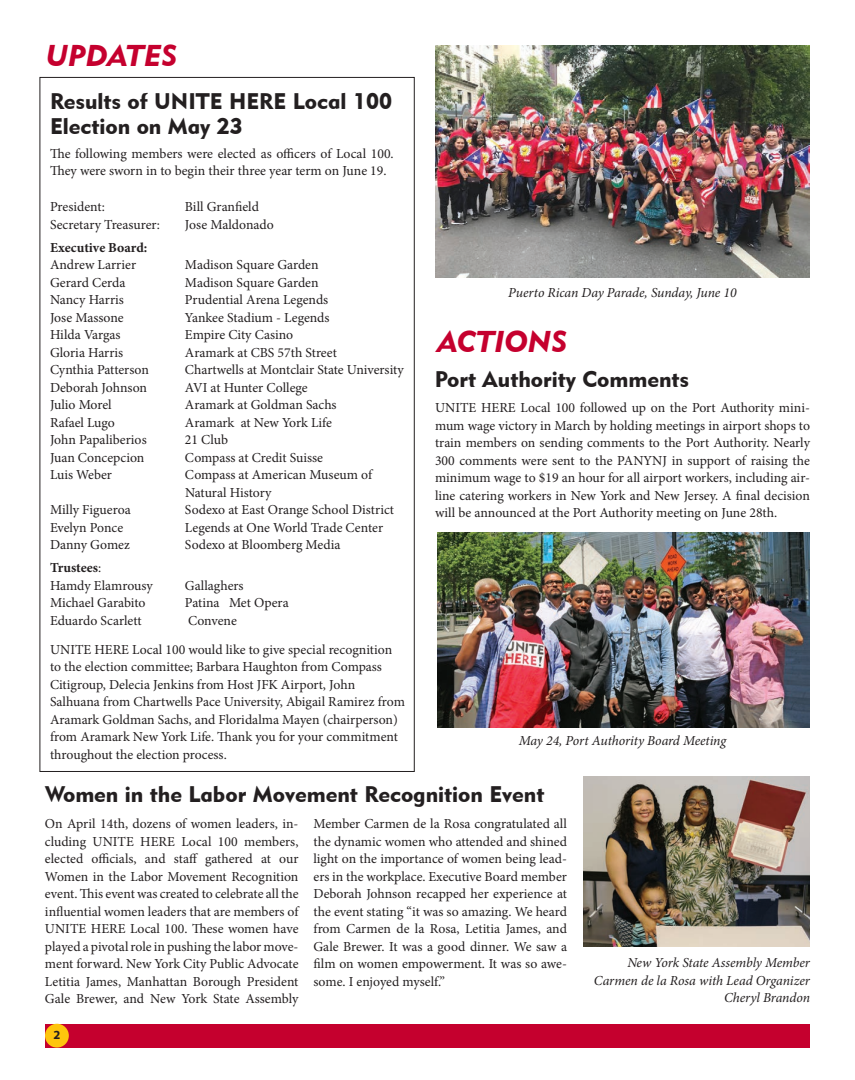
<style>
.page{position:relative;width:855px;height:1080px;background:#fff}
.page>*{position:absolute;margin:0;border:0;box-sizing:border-box;transform-origin:0 0}
.Article_Head_18_pt{font:30px "Geometric 415 BT Black Italic A";color:#c5002e}
.Article_Head_18_pt-2{font:22.5px/25px "Geometric 415 BT Black A";color:#231f20}
.Article_First_Paragr{font:13.75px/17.5px "Minion Pro";color:#231f20}
.Article_First_Paragr-2{font:italic 13.75px/17.5px "Minion Pro";letter-spacing:-.005em;color:#231f20;text-align:right}
.Article_First_Paragr-3{font:700 13.75px "Minion Pro";color:#231f20}
.t1{font:700 12.5px "Myriad Pro";color:#231f20}
.s1{font-weight:400}
</style>
<div class="page">
<div style="left:45px;top:1024px;width:765px;height:24px;background:#c5002e"></div>
<div style="left:45px;top:1024px;width:24px;height:24px;background:#fec50d;border-radius:50%"></div>
<img style="left:435px;top:45px;width:375px;height:233px">
<img style="left:437px;top:533px;width:373px;height:195px">
<img style="left:583px;top:777px;width:227px;height:170px">
<p class="Article_Head_18_pt" style="left:46px;top:37px;width:133px">UPDATES</p>
<p class="Article_Head_18_pt-2" style="left:50px;top:88px;width:344px">Results of UNITE HERE Local 100<br>Election on May 23</p>
<p class="Article_First_Paragr" style="left:50px;top:144px;width:345px">The following members were elected as officers of Local 100.<br>They were sworn in to begin their three year term on June 19.</p>
<p class="Article_First_Paragr" style="left:50px;top:198px;width:56px">President:</p>
<p class="Article_First_Paragr" style="left:185px;top:198px;width:76px">Bill Granfield</p>
<p class="Article_First_Paragr" style="left:50px;top:216px;width:112px">Secretary Treasurer:</p>
<p class="Article_First_Paragr" style="left:185px;top:216px;width:90px">Jose Maldonado</p>
<p class="Article_First_Paragr-3" style="left:50px;top:238px;width:99px">Executive Board:</p>
<p class="Article_First_Paragr" style="left:50px;top:256px;width:88px">Andrew Larrier</p>
<p class="Article_First_Paragr" style="left:185px;top:256px;width:135px">Madison Square Garden</p>
<p class="Article_First_Paragr" style="left:50px;top:274px;width:77px">Gerard Cerda</p>
<p class="Article_First_Paragr" style="left:185px;top:274px;width:135px">Madison Square Garden</p>
<p class="Article_First_Paragr" style="left:50px;top:291px;width:75px">Nancy Harris</p>
<p class="Article_First_Paragr" style="left:185px;top:291px;width:145px">Prudential Arena Legends</p>
<p class="Article_First_Paragr" style="left:50px;top:309px;width:75px">Jose Massone</p>
<p class="Article_First_Paragr" style="left:185px;top:309px;width:146px">Yankee Stadium - Legends</p>
<p class="Article_First_Paragr" style="left:50px;top:326px;width:72px">Hilda Vargas</p>
<p class="Article_First_Paragr" style="left:185px;top:326px;width:110px">Empire City Casino</p>
<p class="Article_First_Paragr" style="left:50px;top:344px;width:75px">Gloria Harris</p>
<p class="Article_First_Paragr" style="left:185px;top:344px;width:153px">Aramark at CBS 57th Street</p>
<p class="Article_First_Paragr" style="left:50px;top:361px;width:100px">Cynthia Patterson</p>
<p class="Article_First_Paragr" style="left:185px;top:361px;width:220px">Chartwells at Montclair State University</p>
<p class="Article_First_Paragr" style="left:50px;top:379px;width:99px">Deborah Johnson</p>
<p class="Article_First_Paragr" style="left:185px;top:379px;width:124px">AVI at Hunter College</p>
<p class="Article_First_Paragr" style="left:50px;top:396px;width:63px">Julio Morel</p>
<p class="Article_First_Paragr" style="left:185px;top:396px;width:153px">Aramark at Goldman Sachs</p>
<p class="Article_First_Paragr" style="left:50px;top:414px;width:66px">Rafael Lugo</p>
<p class="Article_First_Paragr" style="left:185px;top:414px;width:148px">Aramark at New York Life</p>
<p class="Article_First_Paragr" style="left:50px;top:431px;width:98px">John Papaliberios</p>
<p class="Article_First_Paragr" style="left:185px;top:431px;width:45px">21 Club</p>
<p class="Article_First_Paragr" style="left:50px;top:449px;width:96px">Juan Concepcion</p>
<p class="Article_First_Paragr" style="left:185px;top:449px;width:140px">Compass at Credit Suisse</p>
<p class="Article_First_Paragr" style="left:50px;top:466px;width:64px">Luis Weber</p>
<p class="Article_First_Paragr" style="left:185px;top:466px;width:189px">Compass at American Museum of<br>Natural History</p>
<p class="Article_First_Paragr" style="left:50px;top:501px;width:82px">Milly Figueroa</p>
<p class="Article_First_Paragr" style="left:185px;top:501px;width:211px">Sodexo at East Orange School District</p>
<p class="Article_First_Paragr" style="left:50px;top:519px;width:75px">Evelyn Ponce</p>
<p class="Article_First_Paragr" style="left:185px;top:519px;width:200px">Legends at One World Trade Center</p>
<p class="Article_First_Paragr" style="left:50px;top:536px;width:81px">Danny Gomez</p>
<p class="Article_First_Paragr" style="left:185px;top:536px;width:157px">Sodexo at Bloomberg Media</p>
<p class="Article_First_Paragr-3" style="left:50px;top:558px;width:53px">Trustees<span class="s1">:</span></p>
<p class="Article_First_Paragr" style="left:50px;top:577px;width:104px">Hamdy Elamrousy</p>
<p class="Article_First_Paragr" style="left:185px;top:577px;width:60px">Gallaghers</p>
<p class="Article_First_Paragr" style="left:50px;top:594px;width:97px">Michael Garabito</p>
<p class="Article_First_Paragr" style="left:185px;top:594px;width:105px">Patina Met Opera</p>
<p class="Article_First_Paragr" style="left:50px;top:612px;width:93px">Eduardo Scarlett</p>
<p class="Article_First_Paragr" style="left:188px;top:612px;width:50px">Convene</p>
<p class="Article_First_Paragr" style="left:50px;top:641px;width:356px">UNITE HERE Local 100 would like to give special recognition to the election committee; Barbara Haughton from Compass Citigroup, Delecia Jenkins from Host JFK Airport, John Salhuana from Chartwells Pace University, Abigail Ramirez from Aramark Goldman Sachs, and Floridalma Mayen (chairperson) from Aramark New York Life. Thank you for your commitment throughout the election process.</p>
<p class="Article_First_Paragr-2" style="left:508px;top:284px;width:230px">Puerto Rican Day Parade, Sunday, June 10</p>
<p class="Article_Head_18_pt" style="left:437px;top:323px;width:132px">ACTIONS</p>
<p class="Article_Head_18_pt-2" style="left:435px;top:366px;width:256px">Port Authority Comments</p>
<p class="Article_First_Paragr" style="left:435px;top:399px;width:377px;text-align:justify">UNITE HERE Local 100 followed up on the Port Authority mini&shy;mum wage victory in March by holding meetings in airport shops to train members on sending comments to the Port Authority. Nearly 300 comments were sent to the PANYNJ in support of raising the minimum wage to $19 an hour for all airport workers, including air&shy;line catering workers in New York and New Jersey. A final decision will be announced at the Port Authority meeting on June 28th.</p>
<p class="Article_First_Paragr-2" style="left:519px;top:732px;width:209px">May 24, Port Authority Board Meeting</p>
<p class="Article_Head_18_pt-2" style="left:45px;top:782px;width:501px">Women in the Labor Movement Recognition Event</p>
<p class="Article_First_Paragr" style="left:45px;top:815px;width:255px;text-align:justify">On April 14th, dozens of women leaders, in&shy;cluding UNITE HERE Local 100 members, elected officials, and staff gathered at our Women in the Labor Movement Recognition event. This event was created to celebrate all the influential women leaders that are members of UNITE HERE Local 100. These women have played a pivotal role in pushing the labor move&shy;ment forward. New York City Public Advocate Letitia James, Manhattan Borough President Gale Brewer, and New York State Assembly</p>
<p class="Article_First_Paragr" style="left:313px;top:815px;width:255px;text-align:justify">Member Carmen de la Rosa congratulated all the dynamic women who attended and shined light on the importance of women being lead&shy;ers in the workplace. Executive Board member Deborah Johnson recapped her experience at the event stating “it was so amazing. We heard from Carmen de la Rosa, Letitia James, and Gale Brewer. It was a good dinner. We saw a film on women empowerment. It was so awe&shy;some. I enjoyed myself.”</p>
<p class="t1" style="left:53px;top:1027px;width:8px">2</p>
<p class="Article_First_Paragr-2" style="left:594px;top:954px;width:218px">New York State Assembly Member<br>Carmen de la Rosa with Lead Organizer<br>Cheryl Brandon</p>
</div>
